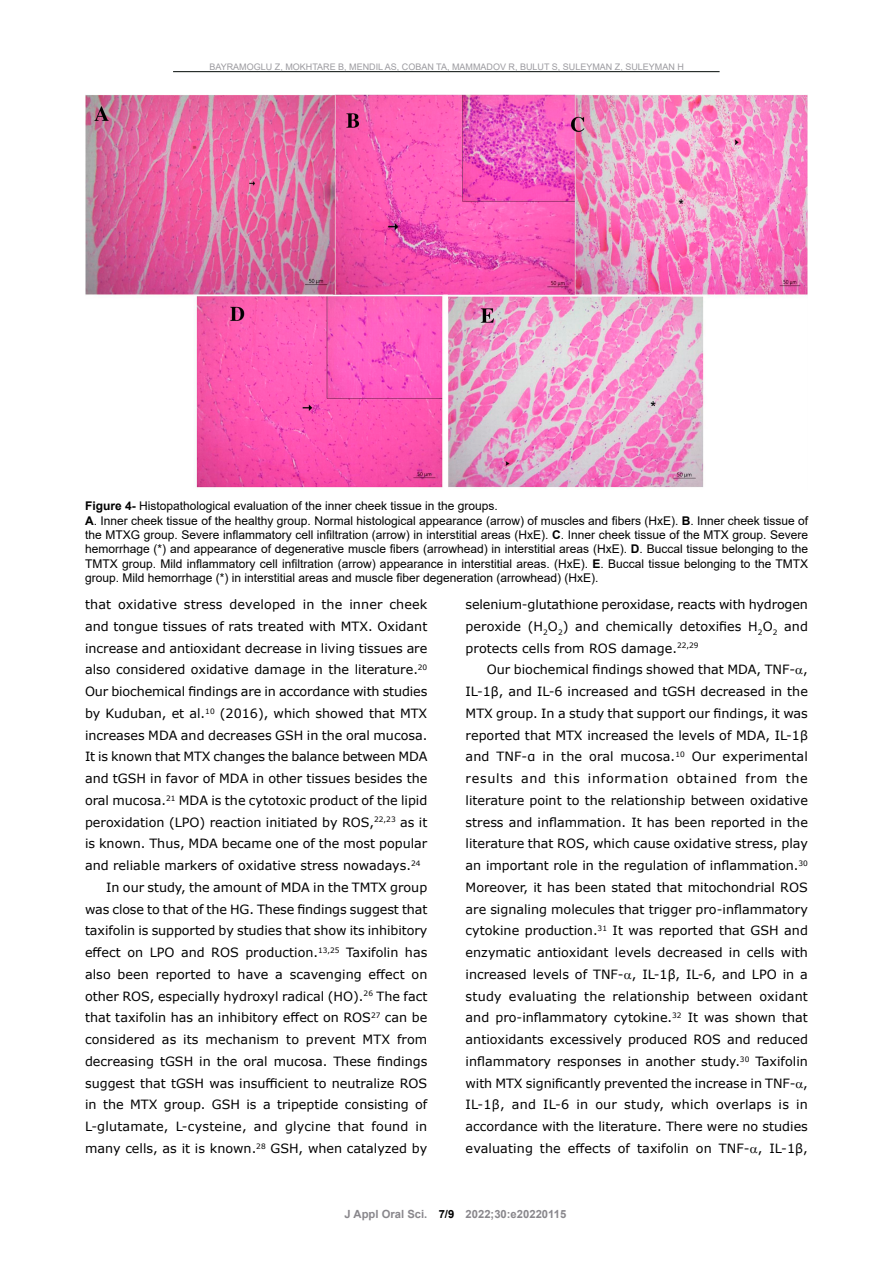
<style>
.page{position:relative;width:893px;height:1263px;background:#fff}
.page>*{position:absolute;margin:0;border:0;box-sizing:border-box;transform-origin:0 0}
.t1{font:12.75px/21.8px "Verdana";color:#000;text-align:justify}
.t2{font:12px/14.4px "Arial";color:#000}
.t3{font:700 11.25px "Arial";color:#89878c}
.t4{font:9px "Arial";color:#9c9ba0}
.s1{font-weight:700}
.s2{color:#000}
</style>
<div class="page">
<hr style="left:173px;top:71px;width:547px;height:1px;background:#000805">
<img style="left:85px;top:95px;width:723px;height:394px">
<p class="t4" style="left:209px;top:60px;width:476px">BAYRAMOGLU Z, MOKHTARE B, MENDIL AS, COBAN TA, MAMMADOV R, BULUT S, SULEYMAN Z, SULEYMAN H</p>
<p class="t2" style="left:85px;top:499px;width:725px"><span class="s1">Figure 4-</span> Histopathological evaluation of the inner cheek tissue in the groups.<br><span class="s1">A</span>. Inner cheek tissue of the healthy group. Normal histological appearance (arrow) of muscles and fibers (HxE). <span class="s1">B</span>. Inner cheek tissue of the MTXG group. Severe inflammatory cell infiltration (arrow) in interstitial areas (HxE). <span class="s1">C</span>. Inner cheek tissue of the MTX group. Severe hemorrhage (*) and appearance of degenerative muscle fibers (arrowhead) in interstitial areas (HxE). <span class="s1">D</span>. Buccal tissue belonging to the TMTX group. Mild inflammatory cell infiltration (arrow) appearance in interstitial areas. (HxE). <span class="s1">E</span>. Buccal tissue belonging to the TMTX group. Mild hemorrhage (*) in interstitial areas and muscle fiber degeneration (arrowhead) (HxE).</p>
<p class="t1" style="left:85px;top:593px;width:344px">that oxidative stress developed in the inner cheek</p>
<p class="t1" style="left:85px;top:615px;width:344px">and tongue tissues of rats treated with MTX. Oxidant</p>
<p class="t1" style="left:85px;top:637px;width:344px">increase and antioxidant decrease in living tissues are</p>
<p class="t1" style="left:85px;top:659px;width:344px">also considered oxidative damage in the literature.<sup>20</sup></p>
<p class="t1" style="left:85px;top:680px;width:344px">Our biochemical findings are in accordance with studies</p>
<p class="t1" style="left:85px;top:702px;width:344px">by Kuduban, et al.<sup>10</sup> (2016), which showed that MTX</p>
<p class="t1" style="left:85px;top:724px;width:344px">increases MDA and decreases GSH in the oral mucosa.</p>
<p class="t1" style="left:85px;top:746px;width:344px">It is known that MTX changes the balance between MDA</p>
<p class="t1" style="left:85px;top:767px;width:344px">and tGSH in favor of MDA in other tissues besides the</p>
<p class="t1" style="left:85px;top:789px;width:344px">oral mucosa.<sup>21</sup> MDA is the cytotoxic product of the lipid</p>
<p class="t1" style="left:85px;top:811px;width:344px">peroxidation (LPO) reaction initiated by ROS,<sup>22,23</sup> as it</p>
<p class="t1" style="left:85px;top:833px;width:344px">is known. Thus, MDA became one of the most popular</p>
<p class="t1" style="left:85px;top:854px;width:337px">and reliable markers of oxidative stress nowadays.<sup>24</sup></p>
<p class="t1" style="left:106px;top:876px;width:322px">In our study, the amount of MDA in the TMTX group</p>
<p class="t1" style="left:85px;top:898px;width:344px">was close to that of the HG. These findings suggest that</p>
<p class="t1" style="left:85px;top:920px;width:344px">taxifolin is supported by studies that show its inhibitory</p>
<p class="t1" style="left:85px;top:941px;width:344px">effect on LPO and ROS production.<sup>13,25</sup> Taxifolin has</p>
<p class="t1" style="left:85px;top:963px;width:344px">also been reported to have a scavenging effect on</p>
<p class="t1" style="left:85px;top:985px;width:344px">other ROS, especially hydroxyl radical (HO).<sup>26</sup> The fact</p>
<p class="t1" style="left:85px;top:1007px;width:344px">that taxifolin has an inhibitory effect on ROS<sup>27</sup> can be</p>
<p class="t1" style="left:85px;top:1028px;width:344px">considered as its mechanism to prevent MTX from</p>
<p class="t1" style="left:85px;top:1050px;width:344px">decreasing tGSH in the oral mucosa. These findings</p>
<p class="t1" style="left:85px;top:1072px;width:344px">suggest that tGSH was insufficient to neutralize ROS</p>
<p class="t1" style="left:85px;top:1094px;width:344px">in the MTX group. GSH is a tripeptide consisting of</p>
<p class="t1" style="left:85px;top:1115px;width:344px">L-glutamate, L-cysteine, and glycine that found in</p>
<p class="t1" style="left:85px;top:1137px;width:344px">many cells, as it is known.<sup>28</sup> GSH, when catalyzed by</p>
<p class="t1" style="left:466px;top:593px;width:344px">selenium-glutathione peroxidase, reacts with hydrogen peroxide (H<sub>2</sub>O<sub>2</sub>) and chemically detoxifies H<sub>2</sub>O<sub>2</sub> and protects cells from ROS damage.<sup>22,29</sup></p>
<p class="t1" style="left:466px;top:659px;width:344px;text-indent:21px">Our biochemical findings showed that MDA, TNF- , IL-1β, and IL-6 increased and tGSH decreased in the MTX group. In a study that support our findings, it was reported that MTX increased the levels of MDA, IL-1β and TNF-α in the oral mucosa.<sup>10</sup> Our experimental results and this information obtained from the literature point to the relationship between oxidative stress and inflammation. It has been reported in the literature that ROS, which cause oxidative stress, play an important role in the regulation of inflammation.<sup>30<br></sup>Moreover, it has been stated that mitochondrial ROS are signaling molecules that trigger pro-inflammatory cytokine production.<sup>31</sup> It was reported that GSH and enzymatic antioxidant levels decreased in cells with increased levels of TNF- , IL-1β, IL-6, and LPO in a study evaluating the relationship between oxidant and pro-inflammatory cytokine.<sup>32</sup> It was shown that antioxidants excessively produced ROS and reduced inflammatory responses in another study.<sup>30</sup> Taxifolin with MTX significantly prevented the increase in TNF- , IL-1β, and IL-6 in our study, which overlaps is in accordance with the literature. There were no studies evaluating the effects of taxifolin on TNF- , IL-1β,</p>
<p class="t3" style="left:345px;top:1206px;width:223px">J Appl Oral Sci. <span class="s2">7/9</span> 2022;30:e20220115</p>
</div>
